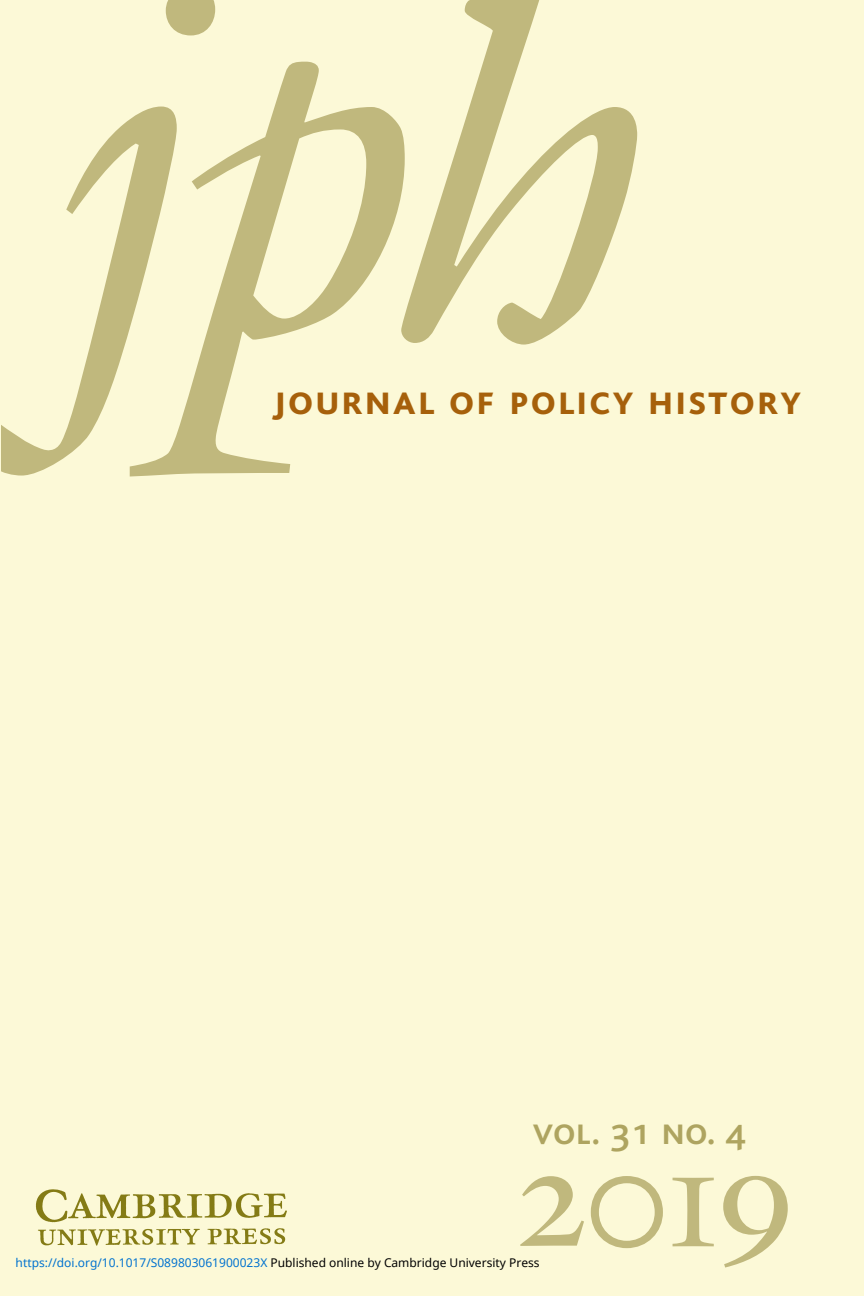
<style>
.page{position:relative;width:864px;height:1296px;background:#fcf9d7}
.page>*{position:absolute;margin:0;border:0;box-sizing:border-box;transform-origin:0 0}
.t1{font:500px "Galliard ITC It CC";color:#c0b87d}
.t2{font:150px "Galliard ITC Rm Exp CC";color:#c0b87d}
.t3{font:700 44px "Bliss Caps";letter-spacing:.05em;color:#a6600b}
.t4{font:500 40px "Bliss Caps";color:#aea460}
.t5{font:12px "Noto Sans";color:#0172cf}
.s1{color:#000}
</style>
<div class="page">
<img style="left:35px;top:1189px;width:252px;height:57px">
<p class="t1" style="left:67px;top:-33px;width:588px">jph</p>
<p class="t3" style="left:274px;top:373px;width:528px">journal of policy history</p>
<p class="t4" style="left:533px;top:1106px;width:215px">vol. 31 no. 4</p>
<p class="t2" style="left:517px;top:1107px;width:279px">2019</p>
<p class="t5" style="left:16px;top:1255px;width:526px">https://doi.org/10.1017/S089803061900023X <span class="s1">Published online by Cambridge University Press</span></p>
</div>
